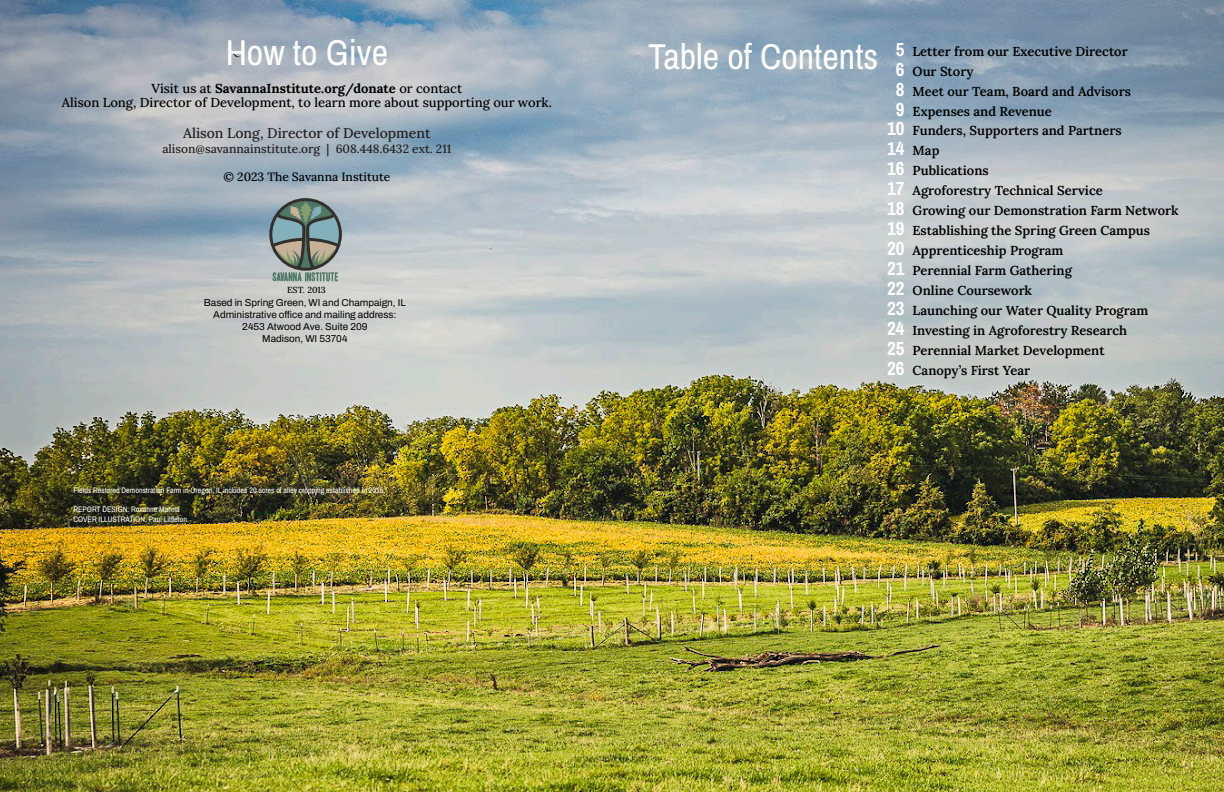
<style>
.page{position:relative;width:1224px;height:792px;background:#fff}
.page>*{position:absolute;margin:0;border:0;box-sizing:border-box;transform-origin:0 0}
.t1{font:36px "Archivo Narrow";color:#fff}
.t2{font:500 14px "Lora";color:#231f20}
.t3{font:600 13px "Lora";color:#000}
.t4{font:500 13px/14px "Lora";color:#000;text-align:center}
.t5{font:500 12px "Lora";color:#231f20}
.t6{font:500 12px "Lora";color:#000}
.t7{font:10px/12px "Archivo";color:#000;text-align:center}
.t8{font:500 8.8px "Lora";color:#000}
.t9{font:8px "Archivo Narrow";color:#fff}
.s1{font-weight:700}
.s2{font-family:"Archivo Narrow";font-weight:700;font-size:19px;color:#fff}
</style>
<div class="page">
<img style="left:0;top:0;width:1224px;height:792px">
<svg style="left:269px;top:198px;width:73px;height:83px;background:#808f8a"></svg>
<p class="t1" style="left:226px;top:27px;width:164px">How to Give</p>
<p class="t4" style="left:62px;top:81px;width:492px">Visit us at <span class="s1">SavannaInstitute.org/donate</span> or contact<br>Alison Long, Director of Development, to learn more about supporting our work.</p>
<p class="t2" style="left:183px;top:123px;width:249px">Alison Long, Director of Development</p>
<p class="t5" style="left:162px;top:139px;width:291px">alison@savannainstitute.org | 608.448.6432 ext. 211</p>
<p class="t6" style="left:223px;top:168px;width:168px">© 2023 The Savanna Institute</p>
<p class="t8" style="left:287px;top:283px;width:40px">EST. 2013</p>
<p class="t7" style="left:204px;top:297px;width:203px">Based in Spring Green, WI and Champaign, IL</p>
<p class="t7" style="left:213px;top:309px;width:185px">Administrative office and mailing address:</p>
<p class="t7" style="left:242px;top:321px;width:127px">2453 Atwood Ave. Suite 209<br>Madison, WI 53704</p>
<p class="t9" style="left:73px;top:485px;width:313px">Fields Restored Demonstration Farm in Oregon, IL includes 20 acres of alley cropping established in 2015.</p>
<p class="t9" style="left:73px;top:504px;width:108px">REPORT DESIGN: Roxanne Marina</p>
<p class="t9" style="left:73px;top:514px;width:115px">COVER ILLUSTRATION: Paul Littleton</p>
<p class="t1" style="left:648px;top:31px;width:232px">Table of Contents</p>
<p class="t3" style="left:896px;top:41px;width:233px"><span class="s2">5</span> Letter from our Executive Director</p>
<p class="t3" style="left:896px;top:61px;width:79px"><span class="s2">6</span> Our Story</p>
<p class="t3" style="left:896px;top:81px;width:236px"><span class="s2">8</span> Meet our Team, Board and Advisors</p>
<p class="t3" style="left:896px;top:101px;width:157px"><span class="s2">9</span> Expenses and Revenue</p>
<p class="t3" style="left:887px;top:121px;width:236px"><span class="s2">10</span> Funders, Supporters and Partners</p>
<p class="t3" style="left:887px;top:141px;width:54px"><span class="s2">14</span> Map</p>
<p class="t3" style="left:887px;top:161px;width:103px"><span class="s2">16</span> Publications</p>
<p class="t3" style="left:887px;top:181px;width:217px"><span class="s2">17</span> Agroforestry Technical Service</p>
<p class="t3" style="left:887px;top:201px;width:293px"><span class="s2">18</span> Growing our Demonstration Farm Network</p>
<p class="t3" style="left:887px;top:221px;width:264px"><span class="s2">19</span> Establishing the Spring Green Campus</p>
<p class="t3" style="left:887px;top:241px;width:178px"><span class="s2">20</span> Apprenticeship Program</p>
<p class="t3" style="left:887px;top:261px;width:186px"><span class="s2">21</span> Perennial Farm Gathering</p>
<p class="t3" style="left:887px;top:281px;width:146px"><span class="s2">22</span> Online Coursework</p>
<p class="t3" style="left:887px;top:300px;width:263px"><span class="s2">23</span> Launching our Water Quality Program</p>
<p class="t3" style="left:887px;top:320px;width:241px"><span class="s2">24</span> Investing in Agroforestry Research</p>
<p class="t3" style="left:887px;top:340px;width:219px"><span class="s2">25</span> Perennial Market Development</p>
<p class="t3" style="left:887px;top:360px;width:144px"><span class="s2">26</span> Canopy’s First Year</p>
</div>
